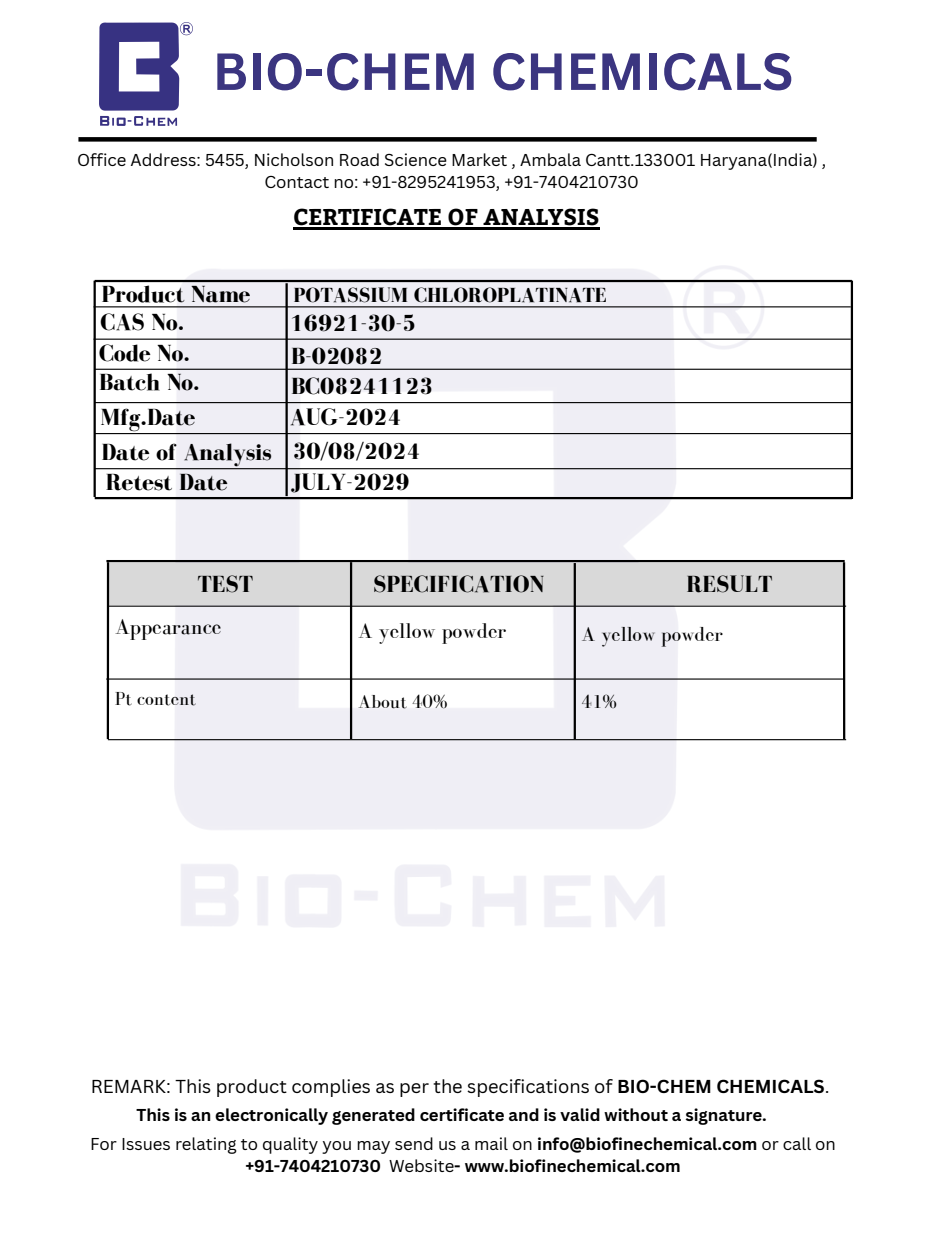
<style>
.page{position:relative;width:935px;height:1233px;background:#fff}
.page>*{position:absolute;margin:0;border:0;box-sizing:border-box;transform-origin:0 0}
.t1{font:700 51px "Canva Sans";color:#3b3580}
.t2{font:700 24px "Bodoni FLF";color:#000}
.t3{font:700 22.8px "Bitter";color:#000}
.t4{font:22.5px "Bodoni FLF";color:#000}
.t5{font:21.9px "Bodoni FLF";color:#000}
.t6{font:700 21px "Bodoni FLF";color:#000}
.t7{font:21px "Bodoni FLF";color:#000}
.t8{font:19.5px "Bodoni FLF";color:#000}
.t9{font:18.3px "Canva Sans";color:#000}
.t10{font:700 16.8px/22.5px "Canva Sans";color:#000;text-align:center}
.t11{font:16.8px/22.5px "Canva Sans";color:#000;text-align:center}
.s1{font-weight:700}
.s2{font-weight:400}
</style>
<div class="page">
<img style="left:174px;top:266px;width:591px;height:661px">
<div style="left:78px;top:137px;width:739px;height:5px;background:#000"></div>
<img style="left:100px;top:22px;width:92px;height:104px">
<hr style="left:293px;top:228px;width:306px;height:2px;background:#000">
<hr style="left:94px;top:306px;width:757px;height:1px;background:#000">
<hr style="left:95px;top:369px;width:757px;height:1px;background:#000">
<hr style="left:95px;top:402px;width:757px;height:1px;background:#000">
<hr style="left:95px;top:433px;width:757px;height:1px;background:#000">
<hr style="left:95px;top:468px;width:757px;height:1px;background:#000">
<hr style="left:95px;top:497px;width:757px;height:2px;background:#000">
<hr style="left:94px;top:281px;width:2px;height:216px;background:#000">
<hr style="left:285px;top:283px;width:3px;height:213px;background:#000">
<hr style="left:851px;top:281px;width:2px;height:218px;background:#000">
<hr style="left:95px;top:280px;width:757px;height:2px;background:#000">
<hr style="left:108px;top:606px;width:738px;height:1px;background:#000">
<hr style="left:106px;top:560px;width:739px;height:2px;background:#000">
<div style="left:109px;top:563px;width:736px;height:41px;background:#d9d9d9"></div>
<hr style="left:106px;top:678px;width:738px;height:2px;background:#000">
<hr style="left:843px;top:562px;width:2px;height:177px;background:#000">
<hr style="left:574px;top:563px;width:2px;height:176px;background:#000">
<hr style="left:350px;top:562px;width:2px;height:177px;background:#000">
<hr style="left:107px;top:562px;width:2px;height:177px;background:#000">
<hr style="left:108px;top:739px;width:738px;height:1px;background:#000">
<hr style="left:94px;top:339px;width:757px;height:1px;background:#000">
<p class="t1" style="left:213px;top:35px;width:582px">BIO-CHEM CHEMICALS</p>
<h1 class="t11" style="left:77px;top:148px;width:751px">Office Address: 5455, Nicholson Road Science Market , Ambala Cantt.133001 Haryana(India) ,<br>Contact no: +91-8295241953, +91-7404210730</h1>
<p class="t2" style="left:101px;top:281px;width:151px">Product Name</p>
<p class="t3" style="left:293px;top:201px;width:308px">CERTIFICATE OF ANALYSIS</p>
<h2 class="t6" style="left:293px;top:284px;width:315px">POTASSIUM CHLOROPLATINATE</h2>
<p class="t2" style="left:100px;top:309px;width:85px">CAS No.</p>
<h3 class="t2" style="left:290px;top:310px;width:128px">16921-30-5</h3>
<h3 class="t2" style="left:99px;top:340px;width:92px">Code No.</h3>
<h2 class="t2" style="left:99px;top:370px;width:102px">Batch No.</h2>
<h2 class="t2" style="left:100px;top:404px;width:96px">Mfg.Date</h2>
<h2 class="t2" style="left:101px;top:439px;width:172px">Date of Analysis</h2>
<h3 class="t2" style="left:106px;top:469px;width:123px">Retest Date</h3>
<p class="t2" style="left:291px;top:343px;width:93px">B-02082</p>
<p class="t2" style="left:291px;top:373px;width:144px">BC08241123</p>
<h5 class="t2" style="left:290px;top:404px;width:113px">AUG-2024</h5>
<h5 class="t2" style="left:292px;top:438px;width:130px">30/08/2024</h5>
<h3 class="t2" style="left:291px;top:469px;width:120px">JULY-2029</h3>
<p class="t2" style="left:198px;top:571px;width:57px">TEST</p>
<p class="t2" style="left:373px;top:571px;width:173px">SPECIFICATION</p>
<h3 class="t2" style="left:686px;top:571px;width:87px">RESULT</h3>
<p class="t4" style="left:115px;top:614px;width:108px">Appearance</p>
<h4 class="t5" style="left:358px;top:619px;width:150px">A yellow powder</h4>
<p class="t7" style="left:581px;top:622px;width:143px">A yellow powder</p>
<h3 class="t8" style="left:115px;top:688px;width:83px">Pt content</h3>
<p class="t8" style="left:358px;top:691px;width:91px">About 40%</p>
<h3 class="t8" style="left:581px;top:691px;width:37px">41%</h3>
<p class="t9" style="left:91px;top:1073px;width:740px">REMARK: This product complies as per the specifications of <span class="s1">BIO-CHEM CHEMICALS</span>.</p>
<p class="t10" style="left:137px;top:1103px;width:632px">This is an electronically generated certificate and is valid without a signature.</p>
<h2 class="t10" style="left:90px;top:1132px;width:747px"><span class="s2">For Issues relating to quality you may send us a mail on</span> info@biofinechemical.com <span class="s2">or call on </span>+91-7404210730 <span class="s2">Website</span>- www.biofinechemical.com</h2>
</div>
